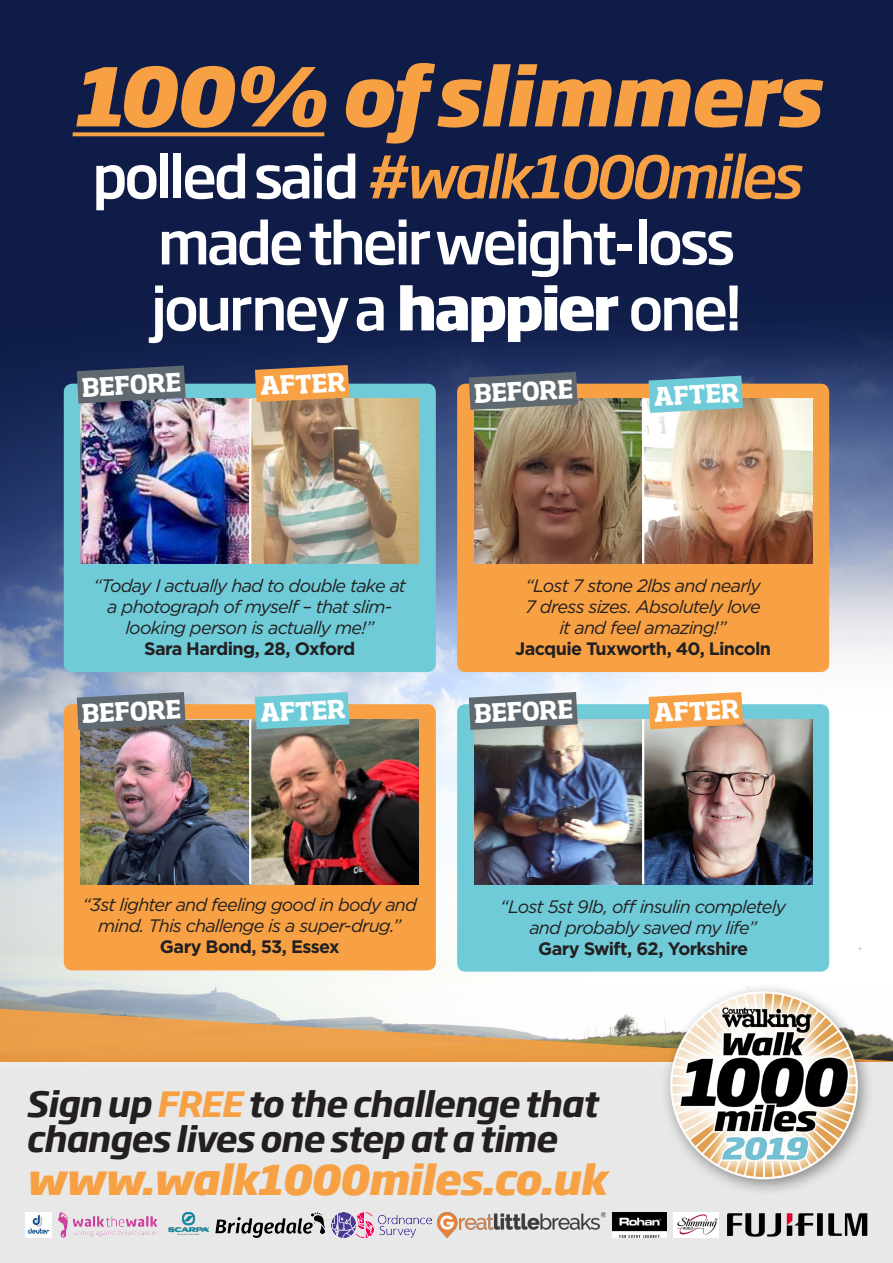
<style>
.page{position:relative;width:893px;height:1263px;background:#fff}
.page>*{position:absolute;margin:0;border:0;box-sizing:border-box;transform-origin:0 0}
.t1{font:italic 800 79.5px "Soho Gothic Pro";letter-spacing:-.02em;color:#f7a144}
.t2{font:500 57.75px/66px "Soho Gothic Pro";letter-spacing:-.06em;color:#fff;text-align:center}
.Standfirst_big{font:italic 800 40.5px "Soho Gothic Pro";letter-spacing:-.03em;color:#f7a144}
.Standfirst_big-2{font:italic 700 34.5px "Soho Gothic Pro";letter-spacing:-.03em;color:#231f20}
.Panel_copy{font:700 25.05px "Soho Std";color:#fff}
.Vox_pop{font:italic 18px/21px "Gotham";letter-spacing:-.045em;color:#231f20;text-align:center}
.Vox_pop-2{font:700 18px "Gotham";letter-spacing:-.035em;color:#231f20}
.s1{font-style:italic;color:#f7a144}
.s2{font-weight:800}
.s3{color:#f7a144}
</style>
<div class="page">
<img style="left:0;top:0;width:893px;height:990px">
<svg style="left:73px;top:132px;width:251px;height:4px"></svg>
<div style="left:64px;top:704px;width:372px;height:266px;background:#f7a144;border-radius:9px"></div>
<div style="left:64px;top:384px;width:372px;height:288px;background:#6fcbd8;border-radius:9px"></div>
<div style="left:457px;top:704px;width:372px;height:268px;background:#6fcbd8;border-radius:9px"></div>
<div style="left:457px;top:384px;width:372px;height:288px;background:#f7a144;border-radius:9px"></div>
<img style="left:81px;top:748px;width:168px;height:136px">
<img style="left:251px;top:719px;width:168px;height:165px">
<img style="left:81px;top:421px;width:168px;height:143px">
<img style="left:251px;top:399px;width:168px;height:165px">
<img style="left:474px;top:748px;width:168px;height:136px">
<img style="left:644px;top:719px;width:168px;height:165px">
<img style="left:474px;top:431px;width:168px;height:133px">
<img style="left:644px;top:399px;width:168px;height:165px">
<img style="left:44px;top:347px;width:339px;height:74px">
<img style="left:44px;top:674px;width:339px;height:74px">
<svg style="left:436px;top:354px;width:340px;height:77px;background:#70777b"></svg>
<svg style="left:436px;top:674px;width:340px;height:74px"></svg>
<hr style="left:249px;top:399px;width:2px;height:165px;background:#fff">
<hr style="left:642px;top:399px;width:2px;height:165px;background:#fff">
<hr style="left:642px;top:719px;width:2px;height:165px;background:#fff">
<hr style="left:249px;top:719px;width:2px;height:165px;background:#fff">
<svg style="left:0;top:990px;width:360px;height:18px"></svg>
<svg style="left:0;top:1008px;width:893px;height:54px"></svg>
<div style="left:0;top:1062px;width:893px;height:201px;background:#e8e8e8"></div>
<div style="left:660px;top:982px;width:215px;height:215px;background:#231f20;opacity:.5"></div>
<img style="left:660px;top:981px;width:207px;height:207px;border-radius:104px">
<img style="left:26px;top:1212px;width:25px;height:25px">
<img style="left:727px;top:1213px;width:140px;height:24px">
<img style="left:216px;top:1212px;width:108px;height:25px">
<img style="left:331px;top:1212px;width:101px;height:25px">
<img style="left:612px;top:1212px;width:55px;height:25px">
<img style="left:168px;top:1212px;width:41px;height:23px">
<img style="left:674px;top:1212px;width:45px;height:25px">
<img style="left:58px;top:1212px;width:103px;height:25px">
<img style="left:438px;top:1212px;width:167px;height:25px">
<p class="t1" style="left:73px;top:33px;width:749px">100% of slimmers</p>
<p class="t2" style="left:92px;top:140px;width:710px">polled said <span class="s1">#walk1000miles </span>made their weight-loss journey a <span class="s2">happier</span> one!</p>
<p class="Panel_copy" style="left:81px;top:371px;width:101px;rotate:-3deg">BEFORE</p>
<p class="Panel_copy" style="left:259px;top:370px;width:87px;rotate:-3deg">AFTER</p>
<p class="Panel_copy" style="left:473px;top:378px;width:101px;rotate:-3deg">BEFORE</p>
<p class="Panel_copy" style="left:653px;top:381px;width:87px;rotate:-3deg">AFTER</p>
<p class="Vox_pop" style="left:93px;top:575px;width:314px">“Today I actually had to double take at a photograph of myself – that slim&shy;looking person is actually me!”</p>
<p class="Vox_pop-2" style="left:144px;top:638px;width:213px">Sara Harding, 28, Oxford</p>
<p class="Vox_pop" style="left:525px;top:575px;width:237px">“Lost 7 stone 2lbs and nearly<br>7 dress sizes. Absolutely love it and feel amazing!”</p>
<p class="Vox_pop-2" style="left:515px;top:638px;width:257px">Jacquie Tuxworth, 40, Lincoln</p>
<p class="Panel_copy" style="left:81px;top:698px;width:101px;rotate:-3deg">BEFORE</p>
<p class="Panel_copy" style="left:259px;top:697px;width:87px;rotate:-3deg">AFTER</p>
<p class="Panel_copy" style="left:473px;top:698px;width:101px;rotate:-3deg">BEFORE</p>
<p class="Panel_copy" style="left:653px;top:697px;width:87px;rotate:-3deg">AFTER</p>
<p class="Vox_pop" style="left:83px;top:894px;width:336px">“3st lighter and feeling good in body and mind. This challenge is a super-drug.”</p>
<p class="Vox_pop-2" style="left:160px;top:936px;width:181px">Gary Bond, 53, Essex</p>
<p class="Vox_pop" style="left:500px;top:896px;width:287px">“Lost 5st 9lb, off insulin completely and probably saved my life”</p>
<p class="Vox_pop-2" style="left:538px;top:938px;width:212px">Gary Swift, 62, Yorkshire</p>
<p class="Standfirst_big-2" style="left:26px;top:1077px;width:573px">Sign up <span class="s3">FREE</span> to the challenge that</p>
<p class="Standfirst_big-2" style="left:26px;top:1111px;width:533px">changes lives one step at a time</p>
<p class="Standfirst_big" style="left:26px;top:1147px;width:583px">www.walk1000miles.co.uk</p>
</div>
